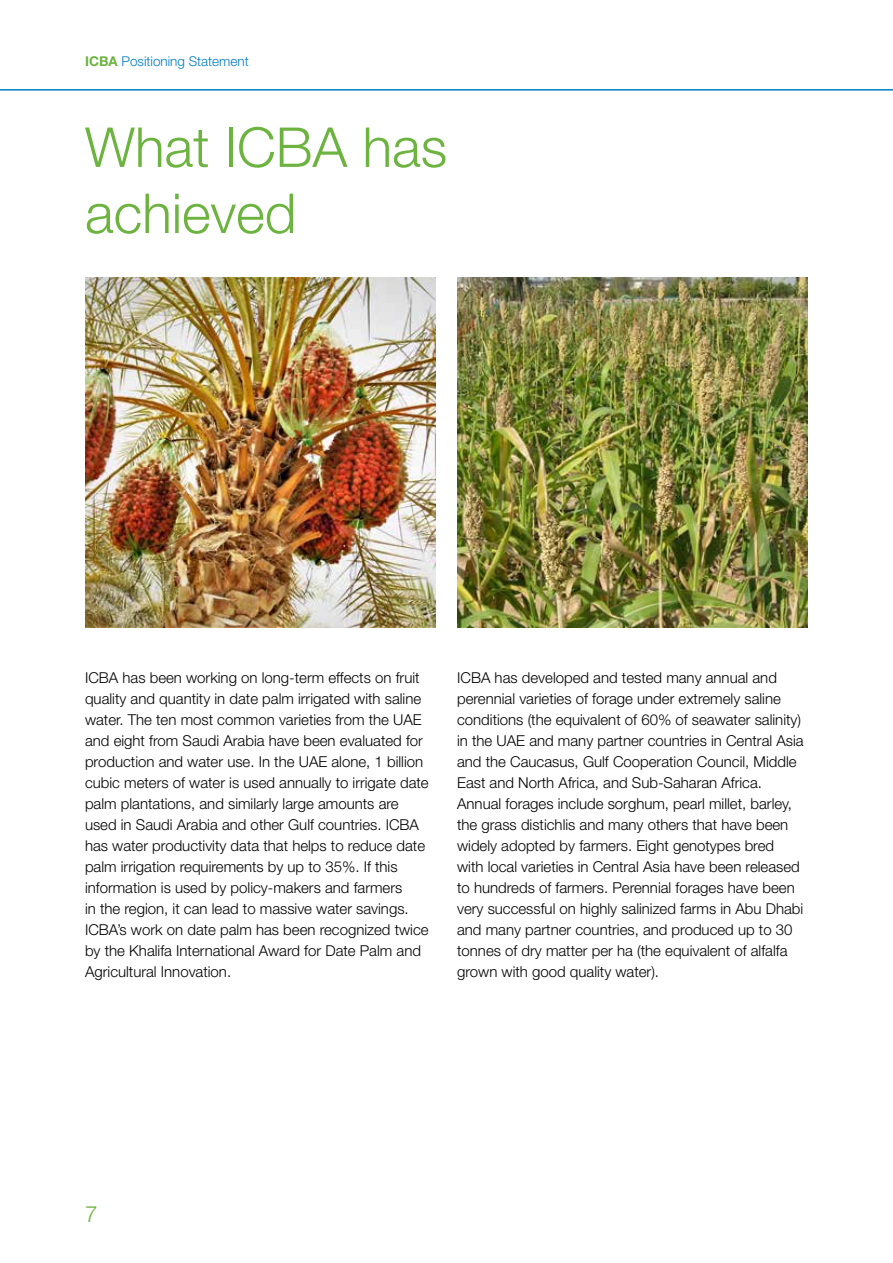
<style>
.page{position:relative;width:893px;height:1263px;background:#fff}
.page>*{position:absolute;margin:0;border:0;box-sizing:border-box;transform-origin:0 0}
.t1{font:300 55.05px/66.2px "Helvetica Neue LT Std";color:#6cb33f}
.t2{font:300 22.5px "Helvetica Neue LT Std";color:#6cb33f}
.t3{font:300 15px/21px "Helvetica Neue LT Std";color:#000}
.t4{font:300 13.5px "Helvetica Neue LT Std";color:#007dc3}
.s1{font-weight:700;color:#6cb33f}
</style>
<div class="page">
<img style="left:85px;top:277px;width:351px;height:351px">
<img style="left:457px;top:277px;width:351px;height:351px">
<hr style="left:0;top:89px;width:893px;height:2px;background:#007dc3">
<p class="t4" style="left:85px;top:53px;width:165px"><span class="s1">ICBA</span> Positioning Statement</p>
<h1 class="t1" style="left:85px;top:113px;width:364px">What ICBA has achieved</h1>
<p class="t3" style="left:85px;top:667px;width:345px">ICBA has been working on long-term effects on fruit quality and quantity in date palm irrigated with saline water. The ten most common varieties from the UAE and eight from Saudi Arabia have been evaluated for production and water use. In the UAE alone, 1 billion cubic meters of water is used annually to irrigate date palm plantations, and similarly large amounts are used in Saudi Arabia and other Gulf countries. ICBA has water productivity data that helps to reduce date palm irrigation requirements by up to 35%. If this information is used by policy-makers and farmers<br>in the region, it can lead to massive water savings.<br>ICBA’s work on date palm has been recognized twice by the Khalifa International Award for Date Palm and Agricultural Innovation.</p>
<p class="t3" style="left:457px;top:667px;width:348px">ICBA has developed and tested many annual and perennial varieties of forage under extremely saline conditions (the equivalent of 60% of seawater salinity) in the UAE and many partner countries in Central Asia and the Caucasus, Gulf Cooperation Council, Middle East and North Africa, and Sub-Saharan Africa.<br>Annual forages include sorghum, pearl millet, barley, the grass distichlis and many others that have been widely adopted by farmers. Eight genotypes bred with local varieties in Central Asia have been released to hundreds of farmers. Perennial forages have been very successful on highly salinized farms in Abu Dhabi and many partner countries, and produced up to 30 tonnes of dry matter per ha (the equivalent of alfalfa grown with good quality water).</p>
<h2 class="t2" style="left:85px;top:1200px;width:14px">7</h2>
</div>
